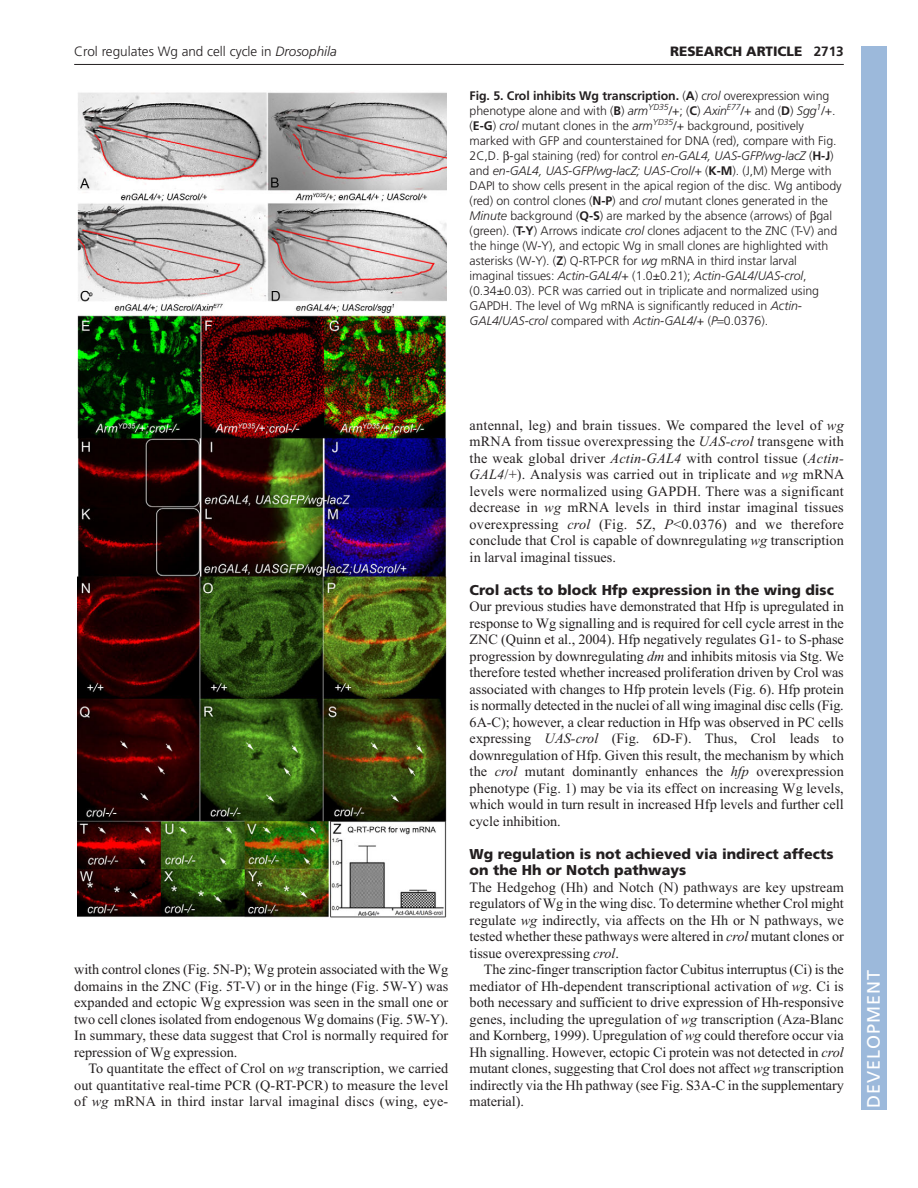
<style>
.page{position:relative;width:918px;height:1188px;background:#fff}
.page>*{position:absolute;margin:0;border:0;box-sizing:border-box;transform-origin:0 0}
.t1{font:18px "Frutiger LT Std";letter-spacing:.055em;color:#fff}
.t2{font:14.25px/16.5px "Times New Roman";color:#231f20;text-align:justify}
.t3{font:900 14.25px/16.5px "Frutiger LT Std";color:#231f20}
.t4{font:300 13.5px "Frutiger LT Std";color:#231f20}
.t5{font:900 13.5px "Frutiger LT Std";color:#231f20}
.t6{font:300 12.3px/15px "Frutiger LT Std";letter-spacing:-.005em;color:#231f20}
.s1{font-style:italic}
.s2{font-weight:700}
</style>
<div class="page">
<hr style="left:74px;top:64px;width:770px;height:1px;background:#231f20">
<img style="left:77px;top:92px;width:369px;height:826px">
<div style="left:861px;top:46px;width:25px;height:1064px;background:#9cb9db"></div>
<p class="t4" style="left:74px;top:46px;width:264px">Crol regulates Wg and cell cycle in <span class="s1">Drosophila</span></p>
<p class="t5" style="left:670px;top:46px;width:175px">RESEARCH ARTICLE <span class="s2">2713</span></p>
<p class="t6" style="left:470px;top:89px;width:374px"><span class="s2">Fig. 5. Crol inhibits Wg transcription.</span> (<span class="s2">A</span>) <span class="s1">crol</span> overexpression wing phenotype alone and with (<span class="s2">B</span>) <span class="s1">arm</span><sup>YD35</sup>/+; (<span class="s2">C</span>) <span class="s1">Axin</span><sup>E77</sup>/+ and (<span class="s2">D</span>) <span class="s1">Sgg</span><sup>1</sup>/+. (<span class="s2">E-G</span>) <span class="s1">crol</span> mutant clones in the <span class="s1">arm</span><sup>YD35</sup>/+ background, positively marked with GFP and counterstained for DNA (red), compare with Fig.<br>2C,D. -gal staining (red) for control <span class="s1">en-GAL4, UAS-GFP/wg-lacZ</span> (<span class="s2">H-J</span>) and <span class="s1">en-GAL4, UAS-GFP/wg-lacZ; UAS-Crol/+</span> (<span class="s2">K-M</span>). (J,M) Merge with DAPI to show cells present in the apical region of the disc. Wg antibody (red) on control clones (<span class="s2">N-P</span>) and <span class="s1">crol</span> mutant clones generated in the <span class="s1">Minute</span> background (<span class="s2">Q-S</span>) are marked by the absence (arrows) of gal (green). (<span class="s2">T-Y</span>) Arrows indicate <span class="s1">crol</span> clones adjacent to the ZNC (T-V) and the hinge (W-Y), and ectopic Wg in small clones are highlighted with asterisks (W-Y). (<span class="s2">Z</span>) Q-RT-PCR for <span class="s1">wg</span> mRNA in third instar larval imaginal tissues: <span class="s1">Actin-GAL4</span>/+ (1.0±0.21); <span class="s1">Actin-GAL4</span>/<span class="s1">UAS-crol</span>, (0.34±0.03). PCR was carried out in triplicate and normalized using GAPDH. The level of Wg mRNA is significantly reduced in <span class="s1">Actin-GAL4</span>/<span class="s1">UAS-crol</span> compared with <span class="s1">Actin-GAL4</span>/+ (<span class="s1">P</span> 0.0376).</p>
<p class="t2" style="left:74px;top:963px;width:376px">with control clones (Fig. 5N-P); Wg protein associated with the Wg domains in the ZNC (Fig. 5T-V) or in the hinge (Fig. 5W-Y) was expanded and ectopic Wg expression was seen in the small one or two cell clones isolated from endogenous Wg domains (Fig. 5W-Y).<br>In summary, these data suggest that Crol is normally required for repression of Wg expression.</p>
<p class="t2" style="left:74px;top:1062px;width:376px;text-indent:14px">To quantitate the effect of Crol on <span class="s1">wg</span> transcription, we carried out quantitative real-time PCR (Q-RT-PCR) to measure the level of <span class="s1">wg</span> mRNA in third instar larval imaginal discs (wing, eye-</p>
<p class="t2" style="left:470px;top:418px;width:376px">antennal, leg) and brain tissues. We compared the level of <span class="s1">wg </span>mRNA from tissue overexpressing the <span class="s1">UAS-crol</span> transgene with the weak global driver <span class="s1">Actin-GAL4</span> with control tissue (<span class="s1">Actin-GAL4</span>/+). Analysis was carried out in triplicate and <span class="s1">wg</span> mRNA levels were normalized using GAPDH. There was a significant decrease in <span class="s1">wg</span> mRNA levels in third instar imaginal tissues overexpressing <span class="s1">crol</span> (Fig. 5Z, <span class="s1">P</span>&lt;0.0376) and we therefore conclude that Crol is capable of downregulating <span class="s1">wg</span> transcription in larval imaginal tissues.</p>
<p class="t3" style="left:470px;top:583px;width:366px">Crol acts to block Hfp expression in the wing disc</p>
<p class="t2" style="left:470px;top:600px;width:376px">Our previous studies have demonstrated that Hfp is upregulated in response to Wg signalling and is required for cell cycle arrest in the ZNC (Quinn et al., 2004). Hfp negatively regulates G1- to S-phase progression by downregulating <span class="s1">dm</span> and inhibits mitosis via Stg. We therefore tested whether increased proliferation driven by Crol was associated with changes to Hfp protein levels (Fig. 6). Hfp protein is normally detected in the nuclei of all wing imaginal disc cells (Fig.<br>6A-C); however, a clear reduction in Hfp was observed in PC cells expressing <span class="s1">UAS-crol</span> (Fig. 6D-F). Thus, Crol leads to downregulation of Hfp. Given this result, the mechanism by which the <span class="s1">crol</span> mutant dominantly enhances the <span class="s1">hfp</span> overexpression phenotype (Fig. 1) may be via its effect on increasing Wg levels, which would in turn result in increased Hfp levels and further cell cycle inhibition.</p>
<p class="t3" style="left:470px;top:847px;width:365px">Wg regulation is not achieved via indirect affects on the Hh or Notch pathways</p>
<p class="t2" style="left:470px;top:880px;width:376px">The Hedgehog (Hh) and Notch (N) pathways are key upstream regulators of Wg in the wing disc. To determine whether Crol might regulate <span class="s1">wg</span> indirectly, via affects on the Hh or N pathways, we tested whether these pathways were altered in <span class="s1">crol</span> mutant clones or tissue overexpressing <span class="s1">crol</span>.</p>
<p class="t2" style="left:470px;top:963px;width:376px;text-indent:14px">The zinc-finger transcription factor Cubitus interruptus (Ci) is the mediator of Hh-dependent transcriptional activation of <span class="s1">wg</span>. Ci is both necessary and sufficient to drive expression of Hh-responsive genes, including the upregulation of <span class="s1">wg</span> transcription (Aza-Blanc and Kornberg, 1999). Upregulation of <span class="s1">wg</span> could therefore occur via Hh signalling. However, ectopic Ci protein was not detected in <span class="s1">crol </span>mutant clones, suggesting that Crol does not affect <span class="s1">wg</span> transcription indirectly via the Hh pathway (see Fig. S3A-C in the supplementary material).</p>
<p class="t1" style="left:863px;top:1108px;width:140px;rotate:-90deg">DEVELOPMENT</p>
</div>
